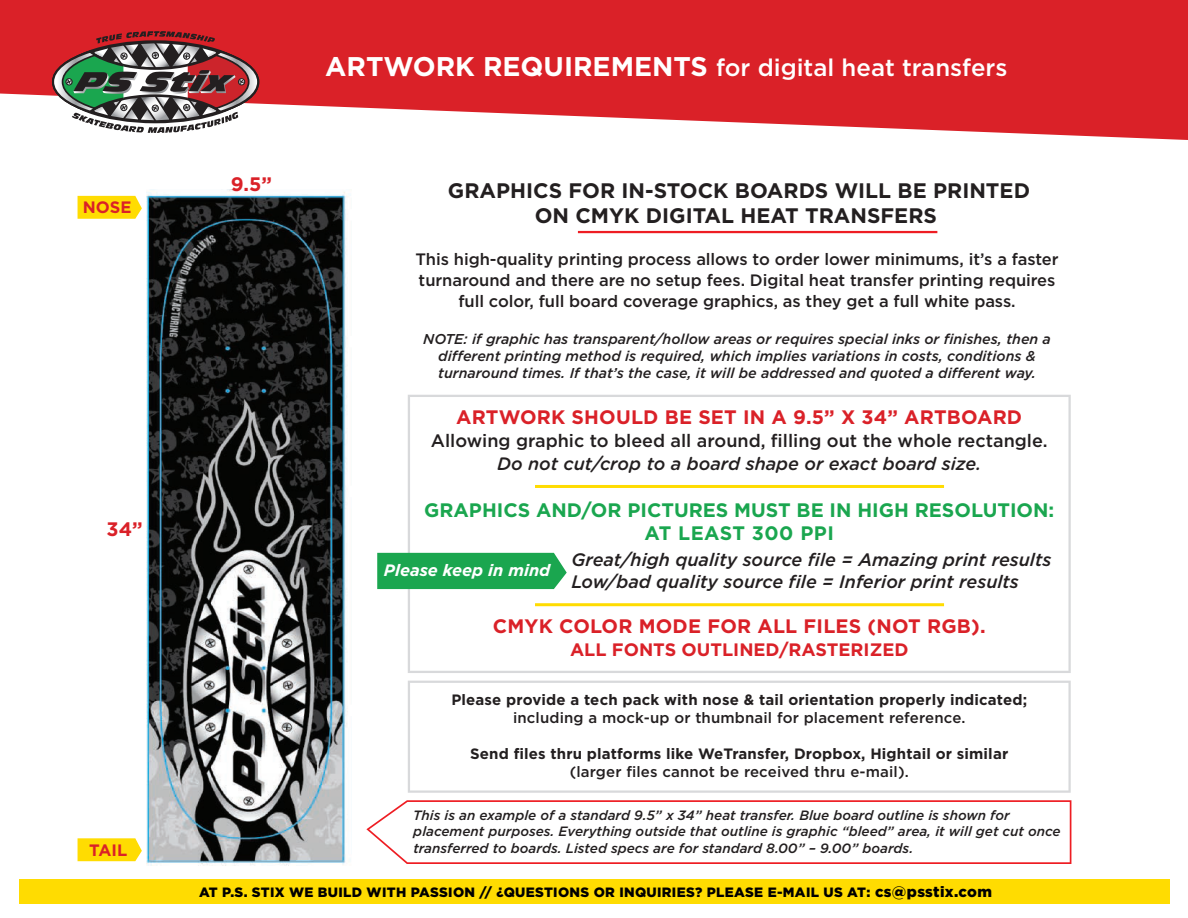
<style>
.page{position:relative;width:1188px;height:918px;background:#fff}
.page>*{position:absolute;margin:0;border:0;box-sizing:border-box;transform-origin:0 0}
.t1{font:500 24px "Gotham";color:#fff}
.t2{font:700 21px/25.2px "Gotham";color:#231f20;text-align:center}
.t3{font:700 19.5px "Gotham";letter-spacing:.01em;color:#da2128}
.t4{font:700 19.5px/23.2px "Gotham";color:#1aa64f;text-align:center}
.t5{font:italic 500 18px/21.6px "Gotham";color:#231f20}
.t6{font:500 18px "Gotham";color:#231f20}
.t7{font:italic 500 18px "Gotham Rounded";color:#231f20}
.t8{font:700 18px "Gotham";color:#da2128}
.t9{font:500 16.5px/21px "Gotham";letter-spacing:-.005em;color:#231f20;text-align:center}
.t10{font:italic 700 16.5px "Gotham";color:#fff}
.t11{font:700 16.5px "Gotham";color:#da2128}
.t12{font:700 15px "Gotham";letter-spacing:.01em;color:#231f20}
.t13{font:500 15px "Gotham";letter-spacing:.01em;color:#231f20}
.t14{font:italic 500 14.25px/17.1px "Gotham";color:#231f20;text-align:center}
.t15{font:italic 500 13.5px/16.2px "Gotham";color:#231f20}
.t16{font:900 13.5px "Gotham";letter-spacing:.025em;color:#000}
.s1{font-weight:700;font-size:27px}
.s2{font-size:15px}
</style>
<div class="page">
<svg style="left:408px;top:395px;width:663px;height:278px"></svg>
<svg style="left:408px;top:681px;width:663px;height:112px"></svg>
<svg style="left:0;top:0;width:1188px;height:140px;background:#df4046"></svg>
<svg style="left:51px;top:31px;width:210px;height:102px"></svg>
<div style="left:19px;top:880px;width:1151px;height:24px;background:#ffdc01"></div>
<img style="left:146px;top:190px;width:205px;height:676px">
<hr style="left:578px;top:231px;width:359px;height:2px;background:#ee1d23">
<hr style="left:535px;top:485px;width:409px;height:3px;background:#ffdc01">
<hr style="left:535px;top:603px;width:409px;height:3px;background:#ffdc01">
<svg style="left:366px;top:800px;width:705px;height:64px"></svg>
<svg style="left:78px;top:196px;width:64px;height:23px"></svg>
<svg style="left:78px;top:838px;width:64px;height:23px"></svg>
<div style="left:377px;top:553px;width:190px;height:36px;background:#1aa64f"></div>
<p class="t11" style="left:83px;top:196px;width:50px">NOSE</p>
<h3 class="t3" style="left:107px;top:516px;width:38px">34”</h3>
<p class="t11" style="left:89px;top:839px;width:39px">TAIL</p>
<h3 class="t3" style="left:231px;top:171px;width:43px">9.5”</h3>
<h1 class="t1" style="left:325px;top:52px;width:684px"><span class="s1">ARTWORK REQUIREMENTS</span> for digital heat transfers</h1>
<h2 class="t2" style="left:448px;top:178px;width:584px">GRAPHICS FOR IN-STOCK BOARDS WILL BE PRINTED<br>ON CMYK DIGITAL HEAT TRANSFERS</h2>
<p class="t9" style="left:416px;top:248px;width:645px">This high-quality printing process allows to order lower minimums, it’s a faster turnaround and there are no setup fees. Digital heat transfer printing requires full color, full board coverage graphics, as they get a full white pass.</p>
<p class="t14" style="left:423px;top:330px;width:629px">NOTE: if graphic has transparent/hollow areas or requires special inks or finishes, then a different printing method is required, which implies variations in costs, conditions &amp; turnaround times. If that’s the case, it will be addressed and quoted a different way.</p>
<h3 class="t3" style="left:456px;top:404px;width:568px">ARTWORK SHOULD BE SET IN A 9.5” X 34” ARTBOARD</h3>
<p class="t6" style="left:431px;top:429px;width:618px">Allowing graphic to bleed all around, filling out the whole rectangle.</p>
<p class="t7" style="left:497px;top:451px;width:486px">Do not cut/crop to a board shape or exact board size.</p>
<h3 class="t4" style="left:424px;top:498px;width:632px">GRAPHICS AND/OR PICTURES MUST BE IN HIGH RESOLUTION:<br>AT LEAST 300 PPI</h3>
<p class="t10" style="left:384px;top:560px;width:168px">Please keep in mind</p>
<p class="t5" style="left:571px;top:549px;width:482px">Great/high quality source file = Amazing print results<br>Low/bad quality source file = Inferior print results</p>
<h3 class="t3" style="left:493px;top:613px;width:494px">CMYK COLOR MODE FOR ALL FILES (NOT RGB).</h3>
<p class="t8" style="left:570px;top:638px;width:340px">ALL FONTS OUTLINED/RASTERIZED</p>
<p class="t12" style="left:451px;top:690px;width:577px">Please provide a tech pack with nose &amp; tail orientation properly indicated;</p>
<p class="t13" style="left:513px;top:708px;width:454px">including a mock-up or thumbnail for placement reference.</p>
<p class="t12" style="left:470px;top:744px;width:540px">Send files thru platforms like WeTransfer, Dropbox, Hightail or similar</p>
<p class="t13" style="left:570px;top:762px;width:341px">(larger files cannot be received thru e-mail).</p>
<p class="t15" style="left:413px;top:807px;width:649px">This is an example of a standard 9.5” x 34” heat transfer. Blue board outline is shown for placement purposes. Everything outside that outline is graphic “bleed” area, it will get cut once transferred to boards. Listed specs are for standard 8.00” – 9.00” boards.</p>
<p class="t16" style="left:199px;top:883px;width:794px">AT P.S. STIX WE BUILD WITH PASSION // ¿QUESTIONS OR INQUIRIES? PLEASE E-MAIL US AT: <span class="s2">cs@psstix.com</span></p>
</div>
